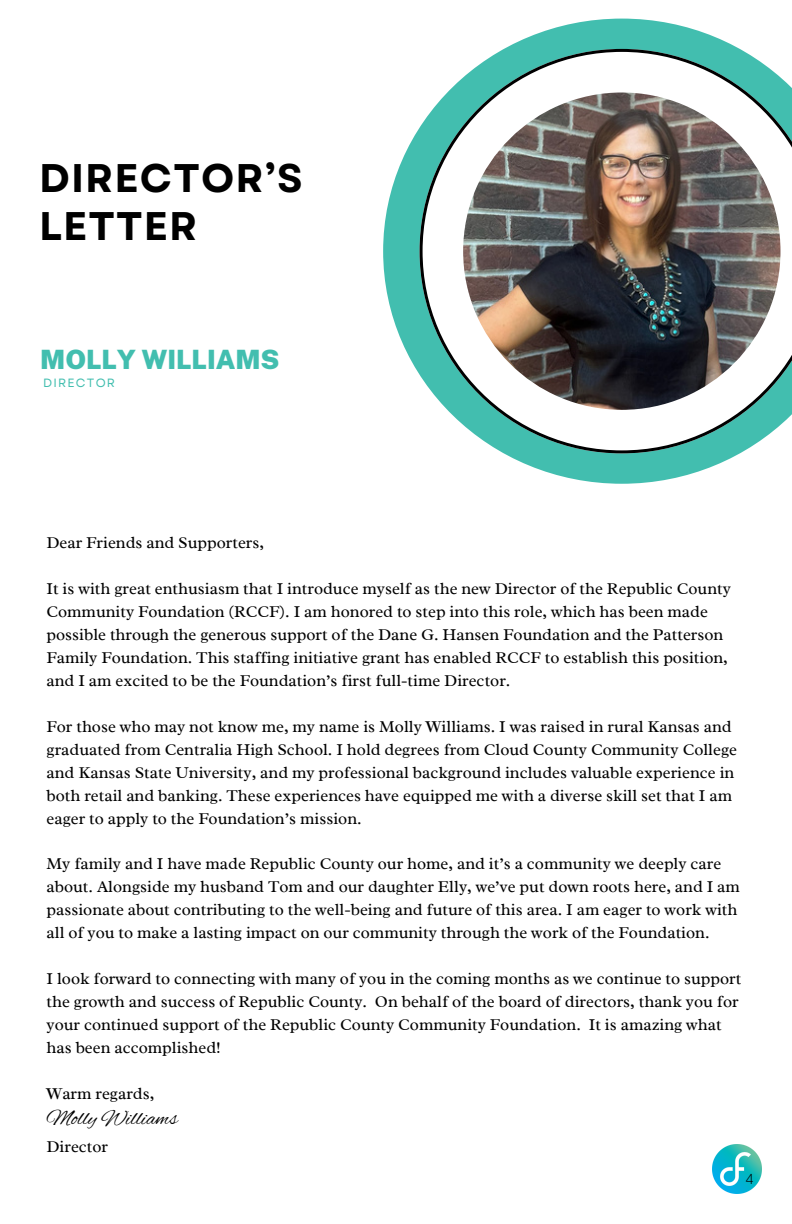
<style>
.page{position:relative;width:792px;height:1224px;background:#fff}
.page>*{position:absolute;margin:0;border:0;box-sizing:border-box;transform-origin:0 0}
.t1{font:700 40px/47.8px "Garet";letter-spacing:.03em;color:#000}
.t2{font:900 26.6px "Public Sans";color:#42beaf}
.t3{font:22px "Alex Brush";color:#000}
.t4{font:16.8px/23px "Radley";color:#000}
.t5{font:300 16px "Effra";color:#000}
.t6{font:12px "Garet";letter-spacing:.1em;color:#42beaf}
</style>
<div class="page">
<svg style="left:383px;top:19px;width:358px;height:465px"></svg>
<svg style="left:420px;top:49px;width:372px;height:404px"></svg>
<img style="left:463px;top:92px;width:318px;height:318px;border-radius:50%">
<img style="left:713px;top:1145px;width:49px;height:49px">
<h1 class="t1" style="left:39px;top:155px;width:265px">DIRECTOR’S<br>LETTER</h1>
<h4 class="t2" style="left:40px;top:344px;width:241px">MOLLY WILLIAMS</h4>
<h3 class="t6" style="left:43px;top:374px;width:73px">DIRECTOR</h3>
<h2 class="t4" style="left:47px;top:531px;width:219px">Dear Friends and Supporters,</h2>
<p class="t4" style="left:47px;top:577px;width:686px">It is with great enthusiasm that I introduce myself as the new Director of the Republic County Community Foundation (RCCF). I am honored to step into this role, which has been made possible through the generous support of the Dane G. Hansen Foundation and the Patterson Family Foundation. This staffing initiative grant has enabled RCCF to establish this position, and I am excited to be the Foundation’s first full-time Director.</p>
<h4 class="t4" style="left:47px;top:715px;width:692px">For those who may not know me, my name is Molly Williams. I was raised in rural Kansas and graduated from Centralia High School. I hold degrees from Cloud County Community College and Kansas State University, and my professional background includes valuable experience in both retail and banking. These experiences have equipped me with a diverse skill set that I am eager to apply to the Foundation’s mission.</h4>
<h4 class="t4" style="left:47px;top:852px;width:695px">My family and I have made Republic County our home, and it’s a community we deeply care about. Alongside my husband Tom and our daughter Elly, we’ve put down roots here, and I am passionate about contributing to the well-being and future of this area. I am eager to work with all of you to make a lasting impact on our community through the work of the Foundation.</h4>
<h4 class="t4" style="left:47px;top:967px;width:696px">I look forward to connecting with many of you in the coming months as we continue to support the growth and success of Republic County. On behalf of the board of directors, thank you for your continued support of the Republic County Community Foundation. It is amazing what has been accomplished!</h4>
<h4 class="t4" style="left:47px;top:1082px;width:109px">Warm regards,</h4>
<h4 class="t3" style="left:47px;top:1106px;width:133px">Molly Williams</h4>
<h4 class="t4" style="left:47px;top:1135px;width:63px">Director</h4>
<p class="t5" style="left:745px;top:1169px;width:10px">4</p>
</div>
